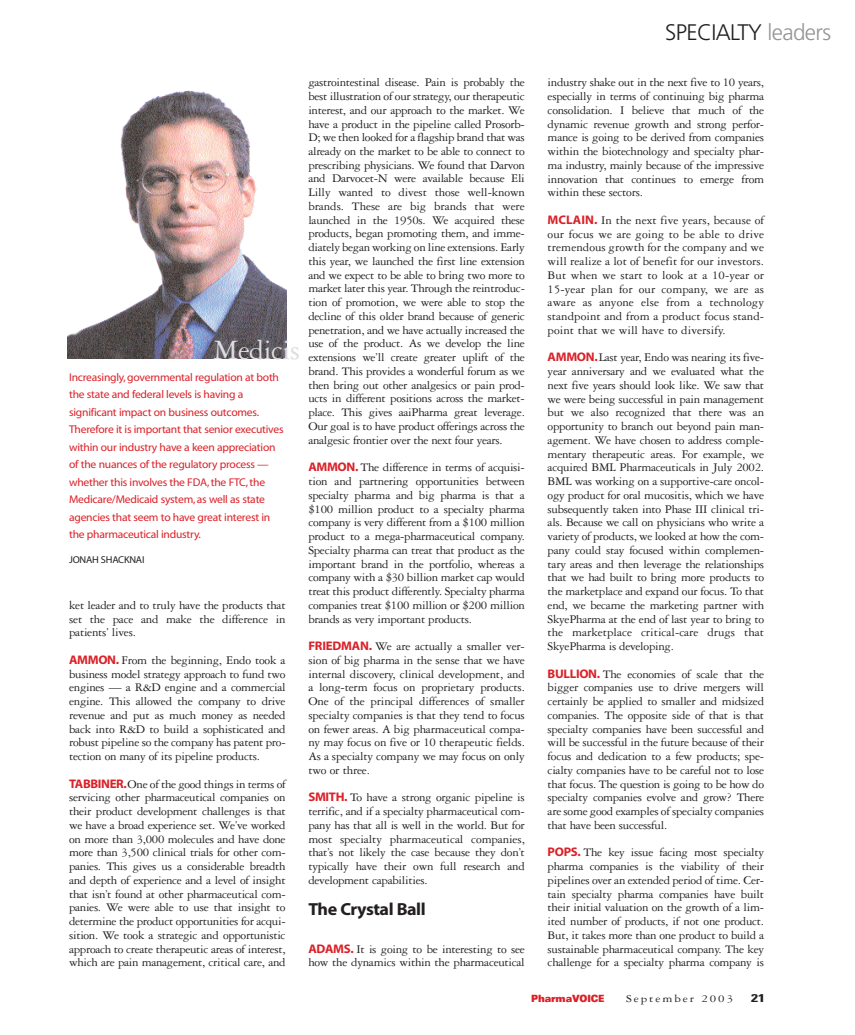
<style>
.page{position:relative;width:855px;height:1035px;background:#fff}
.page>*{position:absolute;margin:0;border:0;box-sizing:border-box;transform-origin:0 0}
.t1{font:30px "Garamond Three";letter-spacing:-.02em;color:#dcdddf}
.t2{font:300 22.5px "Frutiger";letter-spacing:-.03em;color:#231f20}
.t3{font:17.5px "Myriad MM 700 600";letter-spacing:-.025em;color:#231f20}
.t4{font:12.5px/13.8px "Garamond Three";letter-spacing:-.025em;color:#231f20;text-align:justify}
.t5{font:11.25px/17.5px "Myriad MM 400 600";letter-spacing:-.02em;color:#da2128}
.t6{font:11.25px "Garamond Three";letter-spacing:.15em;color:#231f20;scale:1.15 1}
.t7{font:700 condensed 11.25px "Univers";color:#231f20;scale:1.4 1}
.t8{font:10px "Myriad MM 400 600";letter-spacing:-.02em;color:#231f20}
.t9{font:900 expanded 10px "Univers";letter-spacing:-.015em;color:#da2128;scale:.75 1}
.s1{color:#939598}
.s2{font-family:"Myriad MM 700 600";color:#da2128}
</style>
<div class="page">
<img style="left:68px;top:90px;width:218px;height:268px">
<h2 class="t2" style="left:665px;top:23px;width:168px">SPECIALTY <span class="s1">leaders</span></h2>
<h1 class="t1" style="left:214px;top:339px;width:88px">Medicis</h1>
<p class="t5" style="left:69px;top:369px;width:216px">Increasingly, governmental regulation at both the state and federal levels is having a significant impact on business outcomes.<br>Therefore it is important that senior executives within our industry have a keen appreciation of the nuances of the regulatory process — whether this involves the FDA, the FTC, the Medicare/Medicaid system, as well as state agencies that seem to have great interest in the pharmaceutical industry.</p>
<p class="t8" style="left:69px;top:556px;width:77px">JONAH SHACKNAI</p>
<p class="t4" style="left:69px;top:599px;width:218px">ket leader and to truly have the products that set the pace and make the difference in patients’ lives.</p>
<p class="t4" style="left:69px;top:654px;width:218px"><span class="s2">AMMON.</span> From the beginning, Endo took a business model strategy approach to fund two engines — a R&amp;D engine and a commercial engine. This allowed the company to drive revenue and put as much money as needed back into R&amp;D to build a sophisticated and robust pipeline so the company has patent pro&shy;tection on many of its pipeline products.</p>
<p class="t4" style="left:69px;top:778px;width:218px"><span class="s2">TABBINER.</span>One of the good things in terms of servicing other pharmaceutical companies on their product development challenges is that we have a broad experience set. We’ve worked on more than 3,000 molecules and have done more than 3,500 clinical trials for other com&shy;panies. This gives us a considerable breadth and depth of experience and a level of insight that isn’t found at other pharmaceutical com&shy;panies. We were able to use that insight to determine the product opportunities for acqui&shy;sition. We took a strategic and opportunistic approach to create therapeutic areas of interest, which are pain management, critical care, and</p>
<p class="t4" style="left:308px;top:77px;width:218px">gastrointestinal disease. Pain is probably the best illustration of our strategy, our therapeutic interest, and our approach to the market. We have a product in the pipeline called Prosorb-D; we then looked for a flagship brand that was already on the market to be able to connect to prescribing physicians. We found that Darvon and Darvocet-N were available because Eli Lilly wanted to divest those well-known brands. These are big brands that were launched in the 1950s. We acquired these products, began promoting them, and imme&shy;diately began working on line extensions. Early this year, we launched the first line extension and we expect to be able to bring two more to market later this year. Through the reintroduc&shy;tion of promotion, we were able to stop the decline of this older brand because of generic penetration, and we have actually increased the use of the product. As we develop the line extensions we’ll create greater uplift of the brand. This provides a wonderful forum as we then bring out other analgesics or pain prod&shy;ucts in different positions across the market&shy;place. This gives aaiPharma great leverage.<br>Our goal is to have product offerings across the analgesic frontier over the next four years.</p>
<p class="t4" style="left:308px;top:462px;width:218px"><span class="s2">AMMON.</span> The difference in terms of acquisi&shy;tion and partnering opportunities between specialty pharma and big pharma is that a $100 million product to a specialty pharma company is very different from a $100 million product to a mega-pharmaceutical company.<br>Specialty pharma can treat that product as the important brand in the portfolio, whereas a company with a $30 billion market cap would treat this product differently. Specialty pharma companies treat $100 million or $200 million brands as very important products.</p>
<p class="t4" style="left:308px;top:640px;width:218px"><span class="s2">FRIEDMAN.</span> We are actually a smaller ver&shy;sion of big pharma in the sense that we have internal discovery, clinical development, and a long-term focus on proprietary products.<br>One of the principal differences of smaller specialty companies is that they tend to focus on fewer areas. A big pharmaceutical compa&shy;ny may focus on five or 10 therapeutic fields.<br>As a specialty company we may focus on only two or three.</p>
<p class="t4" style="left:308px;top:792px;width:218px"><span class="s2">SMITH.</span> To have a strong organic pipeline is terrific, and if a specialty pharmaceutical com&shy;pany has that all is well in the world. But for most specialty pharmaceutical companies, that’s not likely the case because they don’t typically have their own full research and development capabilities.</p>
<h3 class="t3" style="left:308px;top:902px;width:119px">The Crystal Ball</h3>
<p class="t4" style="left:308px;top:943px;width:218px"><span class="s2">ADAMS.</span> It is going to be interesting to see how the dynamics within the pharmaceutical</p>
<p class="t4" style="left:548px;top:77px;width:218px">industry shake out in the next five to 10 years, especially in terms of continuing big pharma consolidation. I believe that much of the dynamic revenue growth and strong perfor&shy;mance is going to be derived from companies within the biotechnology and specialty phar&shy;ma industry, mainly because of the impressive innovation that continues to emerge from within these sectors.</p>
<p class="t4" style="left:548px;top:214px;width:218px"><span class="s2">MCLAIN.</span> In the next five years, because of our focus we are going to be able to drive tremendous growth for the company and we will realize a lot of benefit for our investors.<br>But when we start to look at a 10-year or 15-year plan for our company, we are as aware as anyone else from a technology standpoint and from a product focus stand&shy;point that we will have to diversify.</p>
<p class="t4" style="left:548px;top:352px;width:218px"><span class="s2">AMMON.</span>Last year, Endo was nearing its five&shy;year anniversary and we evaluated what the next five years should look like. We saw that we were being successful in pain management but we also recognized that there was an opportunity to branch out beyond pain man&shy;agement. We have chosen to address comple&shy;mentary therapeutic areas. For example, we acquired BML Pharmaceuticals in July 2002.<br>BML was working on a supportive-care oncol&shy;ogy product for oral mucositis, which we have subsequently taken into Phase III clinical tri&shy;als. Because we call on physicians who write a variety of products, we looked at how the com&shy;pany could stay focused within complemen&shy;tary areas and then leverage the relationships that we had built to bring more products to the marketplace and expand our focus. To that end, we became the marketing partner with SkyePharma at the end of last year to bring to the marketplace critical-care drugs that SkyePharma is developing.</p>
<p class="t4" style="left:548px;top:668px;width:218px"><span class="s2">BULLION.</span> The economies of scale that the bigger companies use to drive mergers will certainly be applied to smaller and midsized companies. The opposite side of that is that specialty companies have been successful and will be successful in the future because of their focus and dedication to a few products; spe&shy;cialty companies have to be careful not to lose that focus. The question is going to be how do specialty companies evolve and grow? There are some good examples of specialty companies that have been successful.</p>
<p class="t4" style="left:548px;top:847px;width:218px"><span class="s2">POPS.</span> The key issue facing most specialty pharma companies is the viability of their pipelines over an extended period of time. Cer&shy;tain specialty pharma companies have built their initial valuation on the growth of a lim&shy;ited number of products, if not one product.<br>But, it takes more than one product to build a sustainable pharmaceutical company. The key challenge for a specialty pharma company is</p>
<p class="t9" style="left:531px;top:995px;width:99px">PharmaVOICE</p>
<p class="t6" style="left:626px;top:994px;width:95px">September 2003</p>
<p class="t7" style="left:751px;top:994px;width:11px">21</p>
</div>
